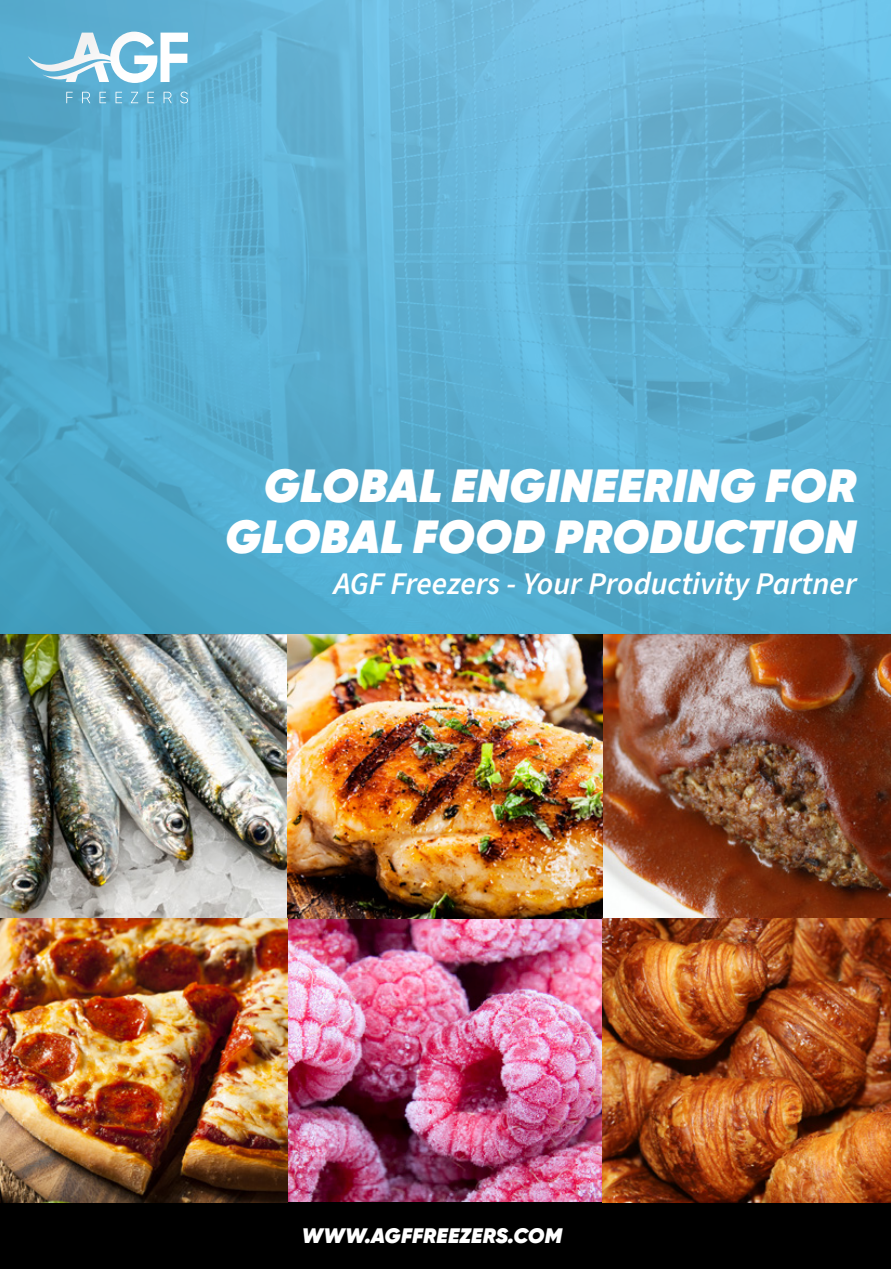
<style>
.page{position:relative;width:891px;height:1269px;background:#fff}
.page>*{position:absolute;margin:0;border:0;box-sizing:border-box;transform-origin:0 0}
.t1{font:italic 800 46.5px/51px "Gilroy";letter-spacing:.01em;color:#fff;text-align:right}
.t2{font:italic 600 31.5px "Source Sans Pro";color:#fff}
.t3{font:italic 800 21px "Gilroy";letter-spacing:.01em;color:#fff}
</style>
<div class="page">
<img style="left:0;top:0;width:891px;height:1203px">
<svg style="left:161px;top:33px;width:27px;height:49px"></svg>
<svg style="left:66px;top:92px;width:7px;height:11px"></svg>
<svg style="left:82px;top:92px;width:8px;height:11px"></svg>
<svg style="left:100px;top:92px;width:6px;height:11px"></svg>
<svg style="left:116px;top:92px;width:6px;height:11px"></svg>
<svg style="left:131px;top:92px;width:7px;height:11px"></svg>
<svg style="left:148px;top:92px;width:6px;height:11px"></svg>
<svg style="left:164px;top:92px;width:8px;height:11px"></svg>
<svg style="left:180px;top:92px;width:8px;height:11px"></svg>
<img style="left:28px;top:32px;width:129px;height:51px">
<div style="left:0;top:1203px;width:891px;height:66px;background:#000"></div>
<p class="t1" style="left:225px;top:460px;width:633px">GLOBAL ENGINEERING FOR<br>GLOBAL FOOD PRODUCTION</p>
<p class="t2" style="left:334px;top:562px;width:524px">AGF Freezers - Your Productivity Partner</p>
<p class="t3" style="left:302px;top:1222px;width:262px">WWW.AGFFREEZERS.COM</p>
</div>
